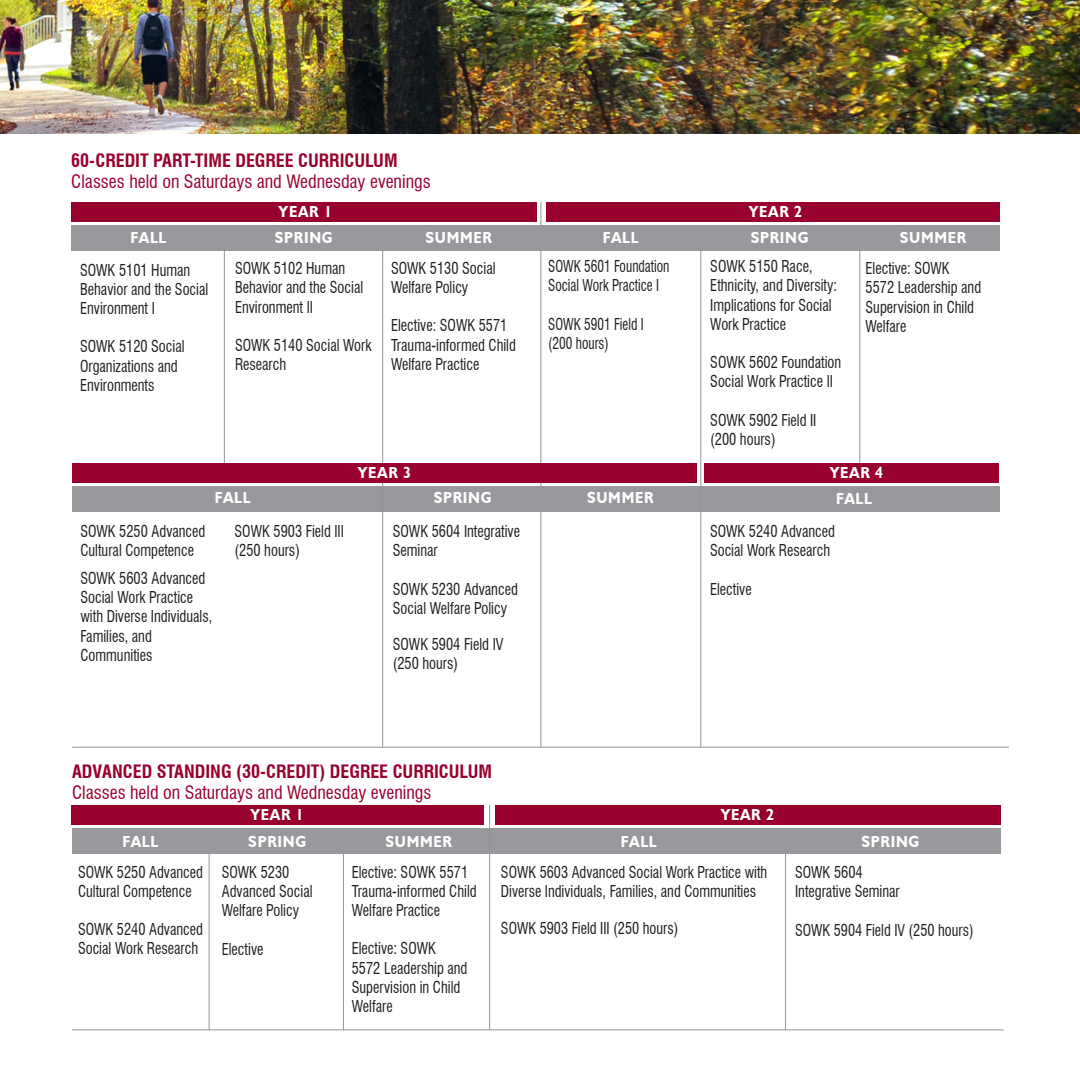
<style>
.page{position:relative;width:1080px;height:1080px;background:#fff}
.page>*{position:absolute;margin:0;border:0;box-sizing:border-box;transform-origin:0 0}
.t1{font:condensed 18px "Swiss 721 BT";color:#98012d}
.t2{font:700 condensed 18px "Swiss 721 BT";color:#98012d}
.t3{font:condensed 16px/19.2px "Swiss 721 BT";color:#231f20;scale:.9 1}
.t4{font:condensed 16px/19.2px "Swiss 721 BT";color:#231f20;scale:.89 1}
.t5{font:700 16px "Humanist 521 BT";letter-spacing:.05em;color:#fff;scale:.91 1}
.t6{font:condensed 16px/19.2px "Swiss 721 BT";color:#231f20;scale:.83 1}
</style>
<div class="page">
<hr style="left:541px;top:202px;width:1px;height:545px;background:#939598">
<hr style="left:224px;top:250px;width:1px;height:214px;background:#939598">
<div style="left:71px;top:225px;width:928px;height:25px;background:#97999c"></div>
<img style="left:0;top:0;width:1080px;height:134px">
<div style="left:72px;top:486px;width:927px;height:25px;background:#97999c"></div>
<div style="left:72px;top:828px;width:929px;height:26px;background:#97999c"></div>
<hr style="left:859px;top:250px;width:1px;height:232px;background:#939598">
<hr style="left:72px;top:747px;width:937px;height:1px;background:#939598">
<hr style="left:72px;top:1030px;width:932px;height:1px;background:#939598">
<hr style="left:209px;top:854px;width:1px;height:176px;background:#939598">
<hr style="left:343px;top:854px;width:1px;height:176px;background:#939598">
<hr style="left:489px;top:805px;width:1px;height:225px;background:#939598">
<div style="left:546px;top:202px;width:453px;height:20px;background:#98012d"></div>
<div style="left:71px;top:202px;width:465px;height:20px;background:#98012d"></div>
<div style="left:495px;top:805px;width:506px;height:20px;background:#98012d"></div>
<div style="left:71px;top:805px;width:413px;height:20px;background:#98012d"></div>
<div style="left:705px;top:463px;width:294px;height:20px;background:#98012d"></div>
<hr style="left:382px;top:250px;width:1px;height:497px;background:#939598">
<hr style="left:785px;top:854px;width:1px;height:176px;background:#939598">
<hr style="left:700px;top:250px;width:1px;height:497px;background:#939598">
<div style="left:72px;top:463px;width:624px;height:20px;background:#98012d"></div>
<p class="t2" style="left:71px;top:149px;width:328px">60-CREDIT PART-TIME DEGREE CURRICULUM</p>
<p class="t1" style="left:71px;top:171px;width:361px">Classes held on Saturdays and Wednesday evenings</p>
<p class="t5" style="left:279px;top:202px;width:60px">YEAR 1</p>
<p class="t5" style="left:749px;top:202px;width:60px">YEAR 2</p>
<p class="t5" style="left:131px;top:228px;width:41px">FALL</p>
<p class="t5" style="left:275px;top:228px;width:65px">SPRING</p>
<p class="t3" style="left:80px;top:260px;width:144px">SOWK 5101 Human<br>Behavior and the Social<br>Environment I</p>
<p class="t3" style="left:80px;top:337px;width:118px">SOWK 5120 Social<br>Organizations and<br>Environments</p>
<p class="t3" style="left:235px;top:259px;width:144px">SOWK 5102 Human<br>Behavior and the Social<br>Environment II</p>
<p class="t3" style="left:235px;top:336px;width:153px">SOWK 5140 Social Work<br>Research</p>
<p class="t5" style="left:426px;top:228px;width:75px">SUMMER</p>
<p class="t5" style="left:603px;top:228px;width:41px">FALL</p>
<p class="t5" style="left:751px;top:228px;width:65px">SPRING</p>
<p class="t5" style="left:900px;top:228px;width:75px">SUMMER</p>
<p class="t3" style="left:391px;top:258px;width:118px">SOWK 5130 Social<br>Welfare Policy</p>
<p class="t3" style="left:391px;top:316px;width:140px">Elective: SOWK 5571<br>Trauma-informed Child<br>Welfare Practice</p>
<p class="t6" style="left:548px;top:257px;width:148px">SOWK 5601 Foundation<br>Social Work Practice I</p>
<p class="t6" style="left:548px;top:314px;width:117px">SOWK 5901 Field I (200 hours)</p>
<p class="t3" style="left:710px;top:257px;width:142px">SOWK 5150 Race,<br>Ethnicity, and Diversity:<br>Implications for Social<br>Work Practice</p>
<p class="t3" style="left:710px;top:353px;width:147px">SOWK 5602 Foundation<br>Social Work Practice II</p>
<p class="t3" style="left:710px;top:410px;width:119px">SOWK 5902 Field II (200 hours)</p>
<p class="t3" style="left:866px;top:259px;width:130px">Elective: SOWK<br>5572 Leadership and<br>Supervision in Child<br>Welfare</p>
<p class="t5" style="left:358px;top:462px;width:60px">YEAR 3</p>
<p class="t5" style="left:830px;top:462px;width:60px">YEAR 4</p>
<p class="t5" style="left:215px;top:487px;width:41px">FALL</p>
<p class="t5" style="left:434px;top:487px;width:65px">SPRING</p>
<p class="t5" style="left:587px;top:487px;width:75px">SUMMER</p>
<p class="t5" style="left:836px;top:489px;width:41px">FALL</p>
<p class="t3" style="left:80px;top:521px;width:140px">SOWK 5250 Advanced<br>Cultural Competence</p>
<p class="t3" style="left:80px;top:569px;width:148px">SOWK 5603 Advanced<br>Social Work Practice with Diverse Individuals,<br>Families, and<br>Communities</p>
<p class="t3" style="left:235px;top:522px;width:123px">SOWK 5903 Field III (250 hours)</p>
<p class="t3" style="left:393px;top:522px;width:143px">SOWK 5604 Integrative<br>Seminar</p>
<p class="t3" style="left:393px;top:579px;width:140px">SOWK 5230 Advanced<br>Social Welfare Policy</p>
<p class="t3" style="left:393px;top:634px;width:124px">SOWK 5904 Field IV (250 hours)</p>
<p class="t2" style="left:72px;top:760px;width:422px">ADVANCED STANDING (30-CREDIT) DEGREE CURRICULUM</p>
<p class="t1" style="left:72px;top:782px;width:361px">Classes held on Saturdays and Wednesday evenings</p>
<p class="t3" style="left:710px;top:522px;width:140px">SOWK 5240 Advanced<br>Social Work Research</p>
<p class="t3" style="left:710px;top:579px;width:48px">Elective</p>
<p class="t5" style="left:250px;top:804px;width:60px">YEAR 1</p>
<p class="t5" style="left:721px;top:804px;width:60px">YEAR 2</p>
<p class="t5" style="left:122px;top:832px;width:41px">FALL</p>
<p class="t5" style="left:248px;top:832px;width:65px">SPRING</p>
<p class="t3" style="left:78px;top:862px;width:140px">SOWK 5250 Advanced<br>Cultural Competence</p>
<p class="t3" style="left:78px;top:920px;width:140px">SOWK 5240 Advanced<br>Social Work Research</p>
<p class="t3" style="left:222px;top:863px;width:102px">SOWK 5230<br>Advanced Social<br>Welfare Policy</p>
<p class="t3" style="left:222px;top:939px;width:48px">Elective</p>
<p class="t5" style="left:386px;top:832px;width:75px">SUMMER</p>
<p class="t5" style="left:621px;top:831px;width:41px">FALL</p>
<p class="t5" style="left:861px;top:831px;width:65px">SPRING</p>
<p class="t3" style="left:352px;top:862px;width:140px">Elective: SOWK 5571<br>Trauma-informed Child<br>Welfare Practice</p>
<p class="t3" style="left:352px;top:939px;width:130px">Elective: SOWK<br>5572 Leadership and<br>Supervision in Child<br>Welfare</p>
<p class="t4" style="left:501px;top:863px;width:301px">SOWK 5603 Advanced Social Work Practice with<br>Diverse Individuals, Families, and Communities</p>
<p class="t4" style="left:501px;top:919px;width:201px">SOWK 5903 Field III (250 hours)</p>
<p class="t3" style="left:795px;top:863px;width:77px">SOWK 5604</p>
<p class="t3" style="left:795px;top:882px;width:118px">Integrative Seminar</p>
<p class="t4" style="left:795px;top:920px;width:202px">SOWK 5904 Field IV (250 hours)</p>
</div>
